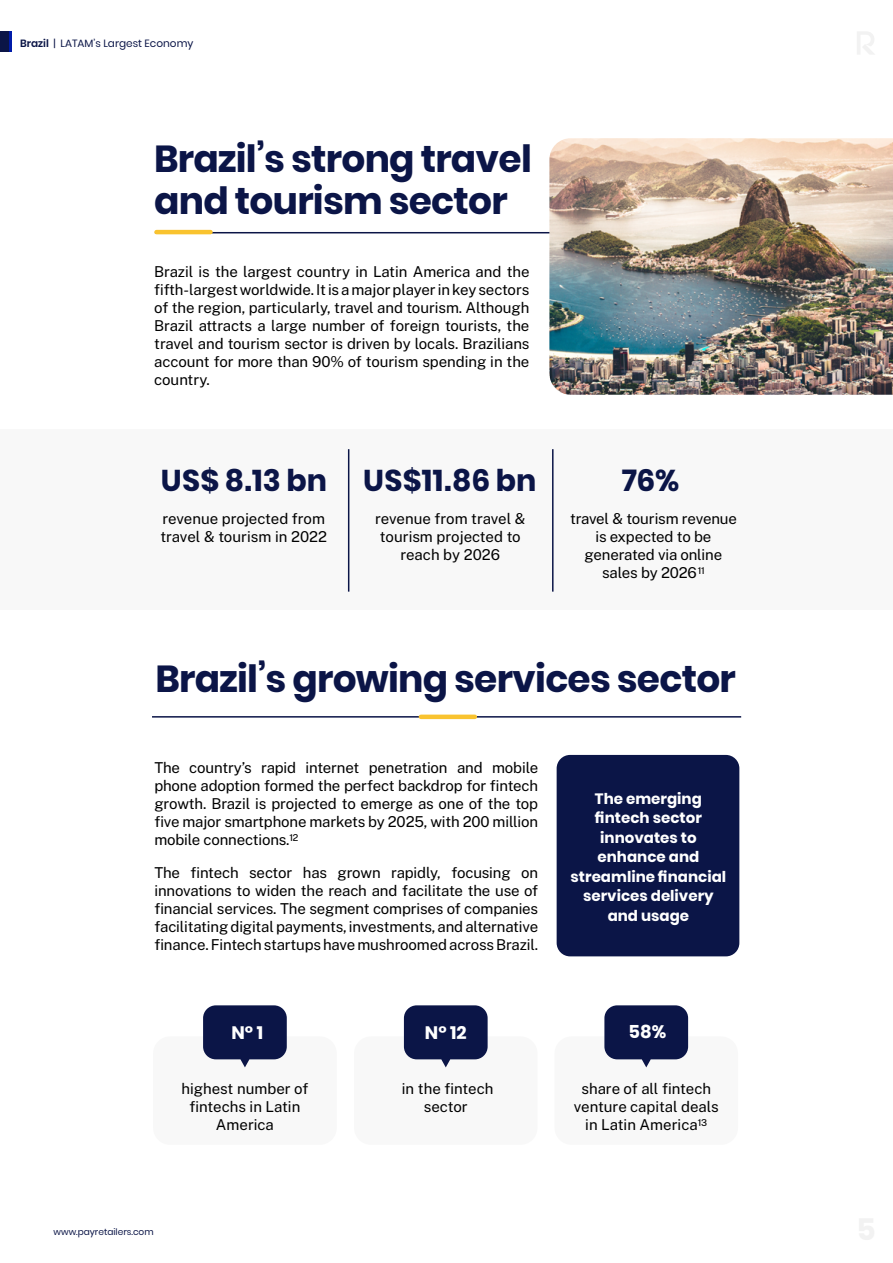
<style>
.page{position:relative;width:893px;height:1263px;background:#fff}
.page>*{position:absolute;margin:0;border:0;box-sizing:border-box;transform-origin:0 0}
.t1{font:700 37.5px/42px "Poppins";letter-spacing:-.02em;color:#0b1547}
.t2{font:700 30px "Poppins";letter-spacing:.005em;color:#0b1547}
.t3{font:700 18px "Poppins";color:#fff}
.t4{font:100 15px/18px "Public Sans";letter-spacing:-.01em;color:#000;text-align:center}
.t5{font:700 15px/19.5px "Poppins";color:#fff;text-align:center}
.t6{font:10.5px "Poppins";color:#0b1547}
.t7{font:9px "Poppins";color:#0b1547}
.s1{font-weight:600}
</style>
<div class="page">
<svg style="left:857px;top:32px;width:17px;height:22px"></svg>
<svg style="left:8px;top:31px;width:4px;height:21px"></svg>
<div style="left:0;top:31px;width:8px;height:21px;background:#0b1547"></div>
<hr style="left:155px;top:232px;width:589px;height:1px;background:#0b1547">
<hr style="left:156px;top:230px;width:54px;height:4px;background:#f9c32f">
<img style="left:549px;top:138px;width:344px;height:257px">
<div style="left:0;top:429px;width:893px;height:181px;background:#f2f2f2"></div>
<hr style="left:348px;top:449px;width:1px;height:143px;background:#0b1547">
<hr style="left:552px;top:449px;width:2px;height:143px;background:#0b1547">
<hr style="left:152px;top:716px;width:589px;height:2px;background:#0b1547">
<hr style="left:421px;top:715px;width:54px;height:4px;background:#f9c32f">
<div style="left:557px;top:755px;width:182px;height:201px;background:#0b1547;border-radius:13px"></div>
<div style="left:554px;top:1036px;width:184px;height:109px;background:#f2f2f2;border-radius:17px"></div>
<div style="left:354px;top:1036px;width:183px;height:109px;background:#f2f2f2;border-radius:17px"></div>
<div style="left:153px;top:1036px;width:184px;height:109px;background:#f2f2f2;border-radius:17px"></div>
<svg style="left:203px;top:1005px;width:84px;height:62px;background:#2f3762"></svg>
<svg style="left:404px;top:1005px;width:84px;height:62px;background:#2f3762"></svg>
<svg style="left:604px;top:1005px;width:84px;height:62px;background:#2f3762"></svg>
<p class="t6" style="left:20px;top:37px;width:175px"><span class="s1">Brazil</span> | LATAM’s Largest Economy</p>
<h1 class="t1" style="left:154px;top:138px;width:379px">Brazil’s strong travel and tourism sector</h1>
<p class="t4" style="left:154px;top:262px;width:377px;text-align:justify">Brazil is the largest country in Latin America and the fifth-largest worldwide. It is a major player in key sectors of the region, particularly, travel and tourism. Although Brazil attracts a large number of foreign tourists, the travel and tourism sector is driven by locals. Brazilians account for more than 90% of tourism spending in the country.</p>
<h2 class="t2" style="left:161px;top:463px;width:377px">US$ 8.13 bn US$11.86 bn</h2>
<h2 class="t2" style="left:622px;top:463px;width:59px">76%</h2>
<p class="t4" style="left:160px;top:509px;width:168px;text-align:left">revenue projected from travel &amp; tourism in 2022</p>
<p class="t4" style="left:375px;top:509px;width:152px">revenue from travel &amp; tourism projected to reach by 2026</p>
<p class="t4" style="left:570px;top:509px;width:168px">travel &amp; tourism revenue is expected to be generated via online sales by 202611</p>
<h1 class="t1" style="left:156px;top:658px;width:582px">Brazil’s growing services sector</h1>
<p class="t4" style="left:154px;top:758px;width:385px;text-align:justify">The country’s rapid internet penetration and mobile phone adoption formed the perfect backdrop for fintech growth. Brazil is projected to emerge as one of the top five major smartphone markets by 2025, with 200 million mobile connections.12</p>
<p class="t4" style="left:154px;top:863px;width:385px;text-align:justify">The fintech sector has grown rapidly, focusing on innovations to widen the reach and facilitate the use of financial services. The segment comprises of companies facilitating digital payments, investments, and alternative finance. Fintech startups have mushroomed across Brazil.</p>
<p class="t5" style="left:571px;top:789px;width:157px">The emerging fintech sector innovates to enhance and streamline financial services delivery and usage</p>
<p class="t3" style="left:232px;top:1022px;width:33px">N° 1</p>
<p class="t3" style="left:425px;top:1022px;width:43px">N° 12</p>
<p class="t3" style="left:629px;top:1021px;width:39px">58%</p>
<p class="t4" style="left:181px;top:1079px;width:128px">highest number of fintechs in Latin<br>America</p>
<p class="t4" style="left:402px;top:1079px;width:93px">in the fintech sector</p>
<p class="t4" style="left:574px;top:1079px;width:146px">share of all fintech venture capital deals in Latin America13</p>
<p class="t7" style="left:54px;top:1226px;width:102px">www.payretailers.com</p>
</div>
